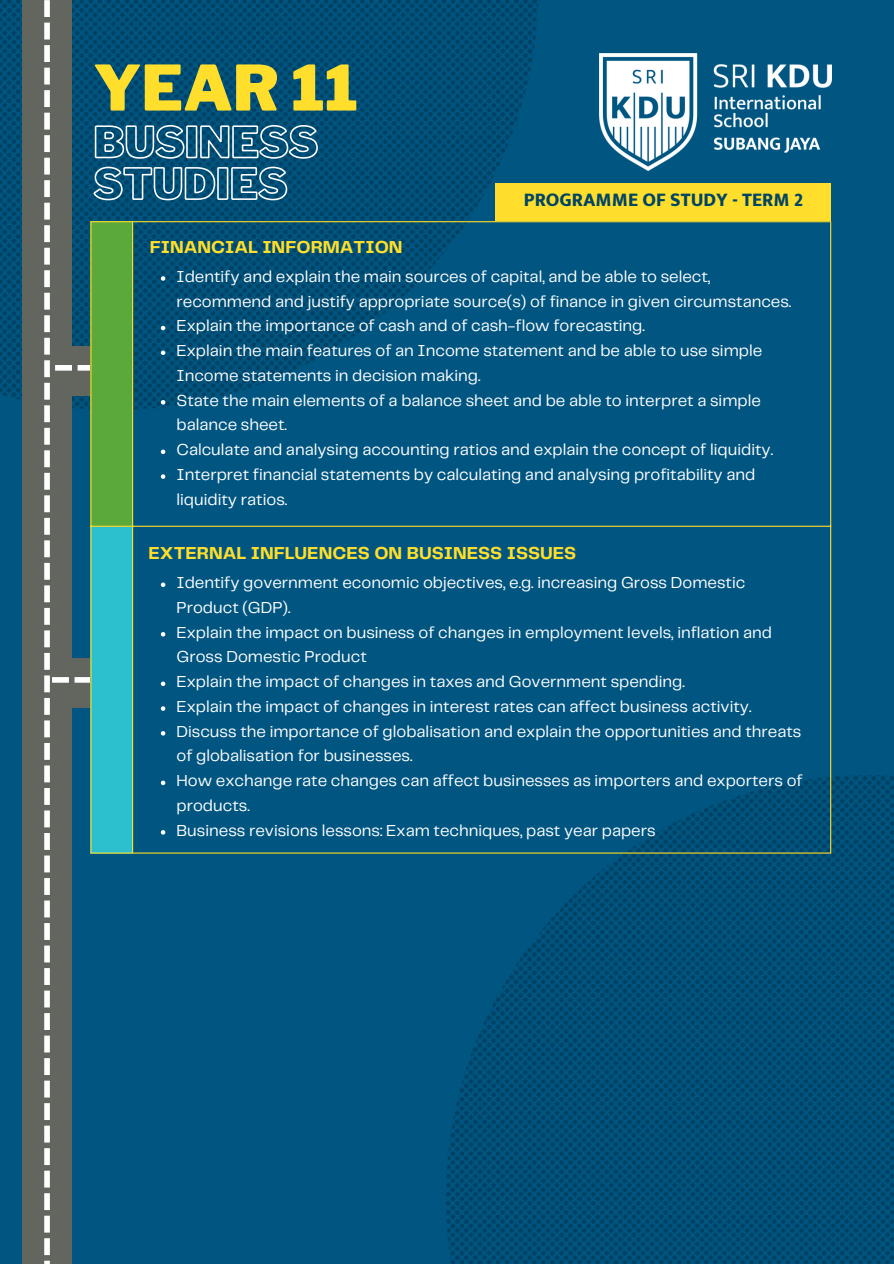
<style>
.page{position:relative;width:894px;height:1264px;background:#fff}
.page>*{position:absolute;margin:0;border:0;box-sizing:border-box;transform-origin:0 0}
.t1{font:900 62.1px "Libre Franklin";color:#ffdf2b}
.t2{font:800 19.2px "Mukta Mahee";color:#024464}
.t3{font:700 18px "Telegraf";color:#ffdf2b}
.t4{font:16.5px/24.8px "Telegraf";color:#fff}
</style>
<div class="page">
<div style="left:0;top:0;width:893px;height:1263px;background:#015581"></div>
<img style="left:599px;top:53px;width:231px;height:117px">
<img style="left:0;top:0;width:538px;height:400px">
<div style="left:22px;top:0;width:50px;height:1263px;background:#62665f"></div>
<img style="left:446px;top:775px;width:447px;height:488px">
<hr style="left:829px;top:222px;width:2px;height:630px;background:#ffdf2b">
<hr style="left:90px;top:221px;width:741px;height:1px;background:#ffdf2b">
<hr style="left:90px;top:525px;width:741px;height:2px;background:#ffdf2b">
<hr style="left:90px;top:852px;width:741px;height:1px;background:#ffdf2b">
<svg style="left:44px;top:0;width:274px;height:1263px"></svg>
<div style="left:495px;top:183px;width:336px;height:38px;background:#ffdf2b"></div>
<p class="t1" style="left:93px;top:51px;width:266px">YEAR 11</p>
<p class="t3" style="left:150px;top:239px;width:254px">FINANCIAL INFORMATION</p>
<p class="t2" style="left:523px;top:188px;width:281px">PROGRAMME OF STUDY - TERM 2</p>
<p class="t4" style="left:176px;top:265px;width:616px">Identify and explain the main sources of capital, and be able to select, recommend and justify appropriate source(s) of finance in given circumstances.</p>
<p class="t4" style="left:176px;top:314px;width:469px">Explain the importance of cash and of cash-flow forecasting.</p>
<p class="t4" style="left:176px;top:339px;width:587px">Explain the main features of an Income statement and be able to use simple<br>Income statements in decision making.</p>
<p class="t4" style="left:176px;top:388px;width:585px">State the main elements of a balance sheet and be able to interpret a simple balance sheet.</p>
<p class="t4" style="left:176px;top:438px;width:598px">Calculate and analysing accounting ratios and explain the concept of liquidity.</p>
<p class="t4" style="left:176px;top:463px;width:580px">Interpret financial statements by calculating and analysing profitability and liquidity ratios.</p>
<p class="t3" style="left:148px;top:545px;width:429px">EXTERNAL INFLUENCES ON BUSINESS ISSUES</p>
<p class="t4" style="left:176px;top:571px;width:570px">Identify government economic objectives, e.g. increasing Gross Domestic<br>Product (GDP).</p>
<p class="t4" style="left:176px;top:620px;width:596px">Explain the impact on business of changes in employment levels, inflation and<br>Gross Domestic Product</p>
<p class="t4" style="left:176px;top:670px;width:509px">Explain the impact of changes in taxes and Government spending.</p>
<p class="t4" style="left:176px;top:695px;width:576px">Explain the impact of changes in interest rates can affect business activity.</p>
<p class="t4" style="left:176px;top:719px;width:626px">Discuss the importance of globalisation and explain the opportunities and threats of globalisation for businesses.</p>
<p class="t4" style="left:176px;top:769px;width:627px">How exchange rate changes can affect businesses as importers and exporters of products.</p>
<p class="t4" style="left:176px;top:818px;width:480px">Business revisions lessons: Exam techniques, past year papers</p>
</div>
